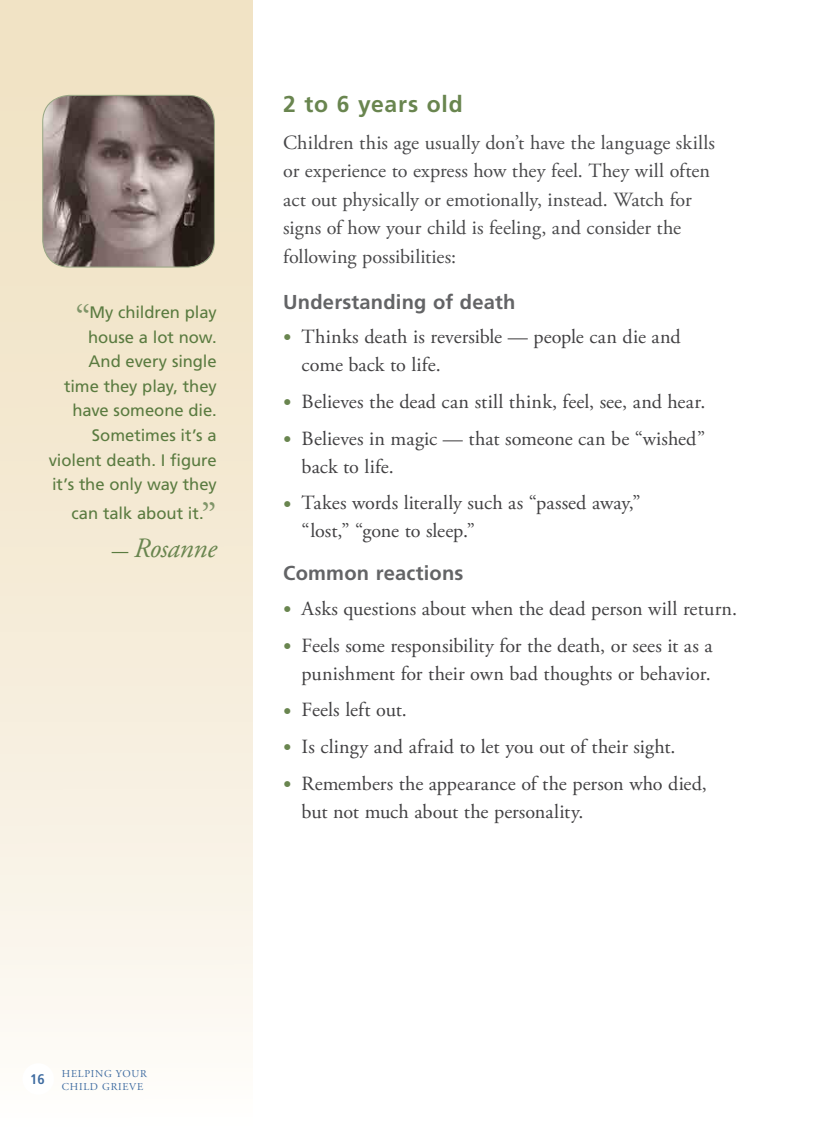
<style>
.page{position:relative;width:819px;height:1134px;background:#fff}
.page>*{position:absolute;margin:0;border:0;box-sizing:border-box;transform-origin:0 0}
.t1{font:38.5px "Adobe Garamond Pro";color:#809569}
.t2{font:italic 28px "Adobe Garamond Pro";letter-spacing:-.015em;color:#69854f}
.t3{font:700 22.93px "Frutiger LT Std";letter-spacing:.03em;color:#69854f}
.t4{font:20.12px/28px "Adobe Garamond Pro";color:#414042}
.t5{font:20.12px/28.5px "Adobe Garamond Pro";color:#48484a}
.t6{font:700 20.12px "Frutiger LT Std";letter-spacing:.01em;color:#636466}
.t7{font:16.62px/24.5px "Frutiger LT Std";letter-spacing:-.005em;color:#5a7b40;text-align:right}
.t8{font:700 condensed 14px "Frutiger LT Std";color:#3f6ca1}
.t9{font:10.5px/12.6px "Adobe Garamond Pro";letter-spacing:.07em;color:#3f6ca1}
.s1{font-family:"Frutiger LT Std";font-style:normal;font-size:16.62px;color:#5a7b40}
.s2{font-family:"Frutiger LT Std";font-weight:700;font-stretch:condensed;font-size:17.15px;color:#69854f}
</style>
<div class="page">
<div style="left:0;top:0;width:253px;height:1134px;background:linear-gradient(to bottom,#efdfbd,#fdfaf5)"></div>
<div style="left:22px;top:1063px;width:32px;height:32px;background:#fff;border-radius:50%"></div>
<img style="left:43px;top:95px;width:171px;height:172px">
<div style="left:42px;top:95px;width:173px;height:173px;border:1px solid #98a783;border-radius:27px"></div>
<h1 class="t1" style="left:75px;top:295px;width:17px">“</h1>
<p class="t7" style="left:49px;top:301px;width:170px">My children play house a lot now.<br>And every single<br>time they play, they have someone die.<br>Sometimes it’s a violent death. I figure it’s the only way they</p>
<p class="t7" style="left:72px;top:501px;width:134px">can talk about it.</p>
<h1 class="t1" style="left:201px;top:494px;width:17px">”</h1>
<h2 class="t2" style="left:112px;top:531px;width:106px"><span class="s1">—</span> Rosanne</h2>
<p class="t3" style="left:283px;top:91px;width:181px">2 to 6 years old</p>
<p class="t5" style="left:283px;top:129px;width:433px">Children this age usually don’t have the language skills or experience to express how they feel. They will often act out physically or emotionally, instead. Watch for signs of how your child is feeling, and consider the following possibilities:</p>
<p class="t6" style="left:283px;top:290px;width:234px">Understanding of death</p>
<p class="t4" style="left:302px;top:323px;width:381px;text-indent:-18px"><span class="s2">•</span> Thinks death is reversible — people can die and come back to life.</p>
<p class="t4" style="left:283px;top:388px;width:424px"><span class="s2">•</span> Believes the dead can still think, feel, see, and hear.</p>
<p class="t4" style="left:302px;top:425px;width:405px;text-indent:-18px"><span class="s2">•</span> Believes in magic — that someone can be “wished” back to life.</p>
<p class="t4" style="left:302px;top:490px;width:341px;text-indent:-18px"><span class="s2">•</span> Takes words literally such as “passed away,” “lost,” “gone to sleep.”</p>
<p class="t6" style="left:283px;top:562px;width:182px">Common reactions</p>
<p class="t4" style="left:283px;top:595px;width:455px"><span class="s2">•</span> Asks questions about when the dead person will return.</p>
<p class="t4" style="left:283px;top:632px;width:431px;text-align:right"><span class="s2">•</span> Feels some responsibility for the death, or sees it as a punishment for their own bad thoughts or behavior.</p>
<p class="t4" style="left:283px;top:697px;width:125px"><span class="s2">•</span> Feels left out.</p>
<p class="t4" style="left:283px;top:733px;width:394px"><span class="s2">•</span> Is clingy and afraid to let you out of their sight.</p>
<p class="t4" style="left:302px;top:770px;width:407px;text-indent:-18px"><span class="s2">•</span> Remembers the appearance of the person who died, but not much about the personality.</p>
<p class="t8" style="left:30px;top:1071px;width:16px">16</p>
<p class="t9" style="left:62px;top:1068px;width:86px">HELPING YOUR<br>CHILD GRIEVE</p>
</div>
